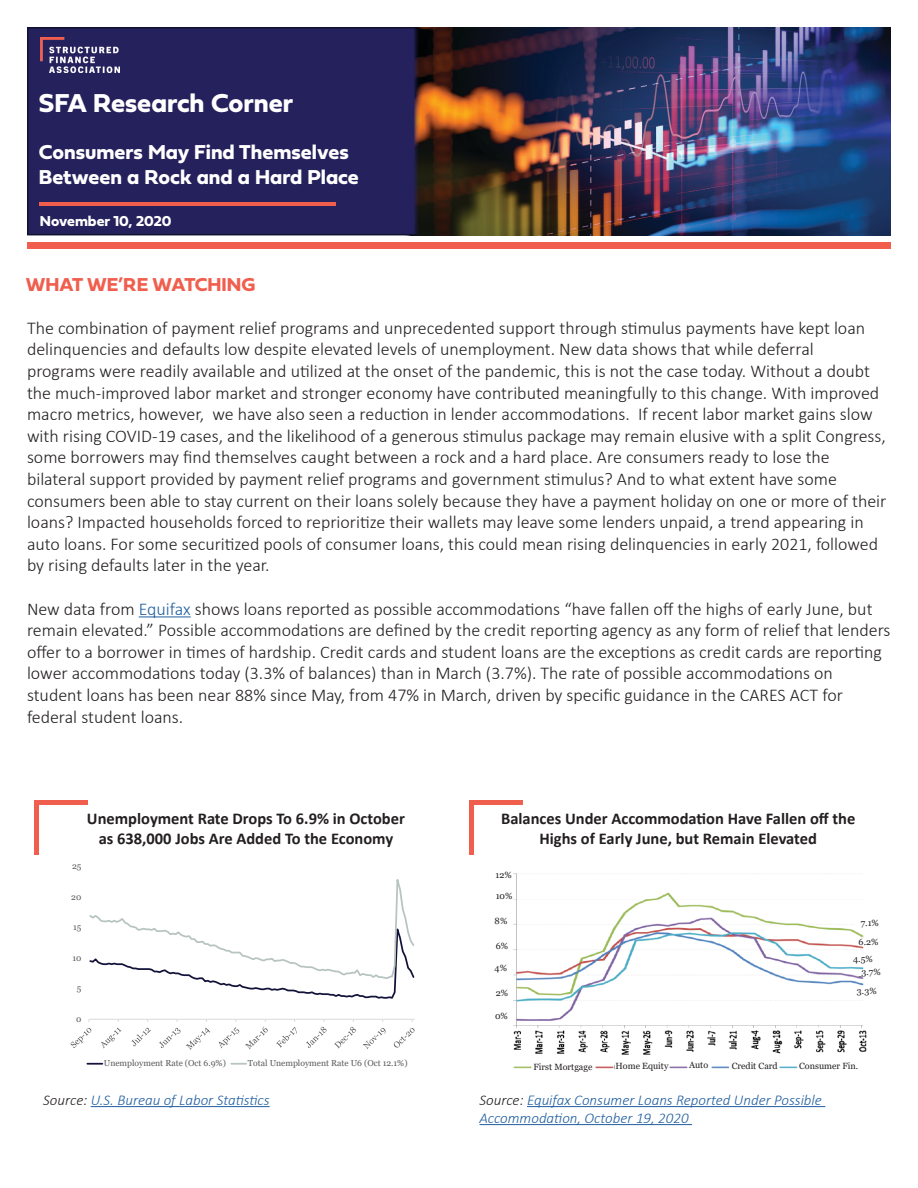
<style>
.page{position:relative;width:918px;height:1188px;background:#fff}
.page>*{position:absolute;margin:0;border:0;box-sizing:border-box;transform-origin:0 0}
.t1{font:27px "Fieldwork Geo Bold";color:#fff}
.t2{font:21px/25.2px "Fieldwork Geo Bold";color:#fff}
.t3{font:700 19.5px "Fieldwork Hum";color:#f05e4e}
.t4{font:300 18px/21.6px "Calibri";color:#231f20}
.t5{font:700 16.5px/19.8px "Calibri";color:#231f20;text-align:center}
.t6{font:italic 300 15px/18px "Calibri";color:#215e9f}
.t7{font:15px "Fieldwork Geo Bold";color:#fff}
.t8{font:9px "Georgia";color:#231f20}
.t9{font:8.7px "Georgia";letter-spacing:-.005em;color:#595a5a}
.s1{color:#215e9f}
.s2{color:#231f20}
</style>
<div class="page">
<img style="left:420px;top:27px;width:471px;height:208px">
<div style="left:27px;top:242px;width:864px;height:7px;background:#f15e4e"></div>
<hr style="left:139px;top:616px;width:52px;height:1px;background:#215e9f">
<div style="left:27px;top:27px;width:393px;height:208px;background:#25215c;border:2px solid #111230"></div>
<img style="left:40px;top:37px;width:80px;height:36px">
<hr style="left:91px;top:1106px;width:179px;height:1px;background:#215e9f">
<hr style="left:527px;top:1106px;width:298px;height:1px;background:#215e9f">
<hr style="left:480px;top:1124px;width:212px;height:1px;background:#215e9f">
<hr style="left:39px;top:202px;width:297px;height:3px;background:#f15e4e">
<div style="left:34px;top:801px;width:5px;height:54px;background:#f05e4e"></div>
<div style="left:34px;top:800px;width:54px;height:5px;background:#f05e4e"></div>
<div style="left:469px;top:801px;width:5px;height:54px;background:#f05e4e"></div>
<div style="left:469px;top:800px;width:54px;height:5px;background:#f05e4e"></div>
<hr style="left:89px;top:1019px;width:326px;height:1px;background:#dadada">
<svg style="left:89px;top:879px;width:326px;height:120px"></svg>
<svg style="left:71px;top:1028px;width:20px;height:20px"></svg>
<svg style="left:101px;top:1028px;width:21px;height:20px"></svg>
<svg style="left:131px;top:1028px;width:20px;height:18px"></svg>
<svg style="left:159px;top:1028px;width:51px;height:22px"></svg>
<svg style="left:219px;top:1020px;width:20px;height:28px"></svg>
<svg style="left:245px;top:1020px;width:23px;height:29px"></svg>
<svg style="left:276px;top:1020px;width:21px;height:28px"></svg>
<svg style="left:306px;top:1020px;width:21px;height:28px"></svg>
<svg style="left:334px;top:1020px;width:22px;height:29px"></svg>
<svg style="left:363px;top:1028px;width:23px;height:21px"></svg>
<svg style="left:394px;top:1028px;width:21px;height:20px"></svg>
<svg style="left:87px;top:1063px;width:15px;height:2px"></svg>
<svg style="left:231px;top:1063px;width:15px;height:2px"></svg>
<img style="left:513px;top:873px;width:354px;height:197px">
<div style="left:855px;top:922px;width:36px;height:9px;background:#fff"></div>
<div style="left:859px;top:939px;width:28px;height:7px;background:#fff"></div>
<div style="left:854px;top:958px;width:37px;height:7px;background:#fff"></div>
<div style="left:859px;top:970px;width:24px;height:6px;background:#fff"></div>
<div style="left:866px;top:974px;width:18px;height:7px;background:#fff"></div>
<div style="left:851px;top:988px;width:32px;height:9px;background:#fff"></div>
<div style="left:533px;top:1061px;width:59px;height:11px;background:#fff"></div>
<div style="left:615px;top:1062px;width:53px;height:10px;background:#fff"></div>
<div style="left:688px;top:1063px;width:20px;height:8px;background:#fff"></div>
<div style="left:730px;top:1063px;width:48px;height:7px;background:#fff"></div>
<div style="left:798px;top:1061px;width:58px;height:10px;background:#fff"></div>
<p class="t1" style="left:39px;top:82px;width:256px">SFA Research Corner</p>
<p class="t2" style="left:39px;top:138px;width:321px">Consumers May Find Themselves<br>Between a Rock and a Hard Place</p>
<p class="t7" style="left:40px;top:209px;width:133px">November 10, 2020</p>
<p class="t3" style="left:26px;top:269px;width:231px">WHAT WE’RE WATCHING</p>
<p class="t4" style="left:27px;top:317px;width:861px">The combination of payment relief programs and unprecedented support through stimulus payments have kept loan delinquencies and defaults low despite elevated levels of unemployment. New data shows that while deferral programs were readily available and utilized at the onset of the pandemic, this is not the case today. Without a doubt the much-improved labor market and stronger economy have contributed meaningfully to this change. With improved macro metrics, however, we have also seen a reduction in lender accommodations. If recent labor market gains slow with rising COVID-19 cases, and the likelihood of a generous stimulus package may remain elusive with a split Congress, some borrowers may find themselves caught between a rock and a hard place. Are consumers ready to lose the bilateral support provided by payment relief programs and government stimulus? And to what extent have some consumers been able to stay current on their loans solely because they have a payment holiday on one or more of their loans? Impacted households forced to reprioritize their wallets may leave some lenders unpaid, a trend appearing in auto loans. For some securitized pools of consumer loans, this could mean rising delinquencies in early 2021, followed by rising defaults later in the year.</p>
<p class="t4" style="left:27px;top:598px;width:865px">New data from <span class="s1">Equifax</span> shows loans reported as possible accommodations “have fallen off the highs of early June, but remain elevated.” Possible accommodations are defined by the credit reporting agency as any form of relief that lenders offer to a borrower in times of hardship. Credit cards and student loans are the exceptions as credit cards are reporting lower accommodations today (3.3% of balances) than in March (3.7%). The rate of possible accommodations on student loans has been near 88% since May, from 47% in March, driven by specific guidance in the CARES ACT for federal student loans.</p>
<p class="t5" style="left:87px;top:808px;width:319px">Unemployment Rate Drops To 6.9% in October as 638,000 Jobs Are Added To the Economy</p>
<p class="t9" style="left:72px;top:861px;width:11px">25</p>
<p class="t9" style="left:71px;top:891px;width:12px">20</p>
<p class="t9" style="left:73px;top:922px;width:10px">15</p>
<p class="t9" style="left:72px;top:953px;width:10px">10</p>
<p class="t9" style="left:77px;top:983px;width:6px">5</p>
<p class="t9" style="left:76px;top:1014px;width:7px">0</p>
<p class="t9" style="left:104px;top:1058px;width:124px">Unemployment Rate (Oct 6.9%)</p>
<p class="t9" style="left:248px;top:1058px;width:161px">Total Unemployment Rate U6 (Oct 12.1%)</p>
<p class="t5" style="left:501px;top:808px;width:356px">Balances Under Accommodation Have Fallen off the<br>Highs of Early June, but Remain Elevated</p>
<p class="t8" style="left:496px;top:870px;width:18px">12%</p>
<p class="t8" style="left:496px;top:890px;width:18px">10%</p>
<p class="t8" style="left:495px;top:916px;width:14px">8%</p>
<p class="t8" style="left:496px;top:940px;width:14px">6%</p>
<p class="t8" style="left:495px;top:963px;width:14px">4%</p>
<p class="t8" style="left:496px;top:987px;width:14px">2%</p>
<p class="t8" style="left:495px;top:1011px;width:14px">0%</p>
<p class="t8" style="left:861px;top:917px;width:20px">7.1%</p>
<p class="t8" style="left:859px;top:937px;width:21px">6.2%</p>
<p class="t8" style="left:853px;top:953px;width:21px">4.5%</p>
<p class="t8" style="left:862px;top:966px;width:21px">3.7%</p>
<p class="t8" style="left:857px;top:985px;width:21px">3.3%</p>
<p class="t8" style="left:534px;top:1062px;width:60px">First Mortgage</p>
<p class="t8" style="left:616px;top:1060px;width:54px">Home Equity</p>
<p class="t8" style="left:689px;top:1059px;width:21px">Auto</p>
<p class="t8" style="left:732px;top:1060px;width:48px">Credit Card</p>
<p class="t8" style="left:799px;top:1060px;width:60px">Consumer Fin.</p>
<p class="t6" style="left:43px;top:1091px;width:228px"><span class="s2">Source:</span> U.S. Bureau of Labor Statistics</p>
<p class="t6" style="left:480px;top:1091px;width:344px"><span class="s2">Source:</span> Equifax Consumer Loans Reported Under Possible<br>Accommodation, October 19, 2020</p>
</div>
